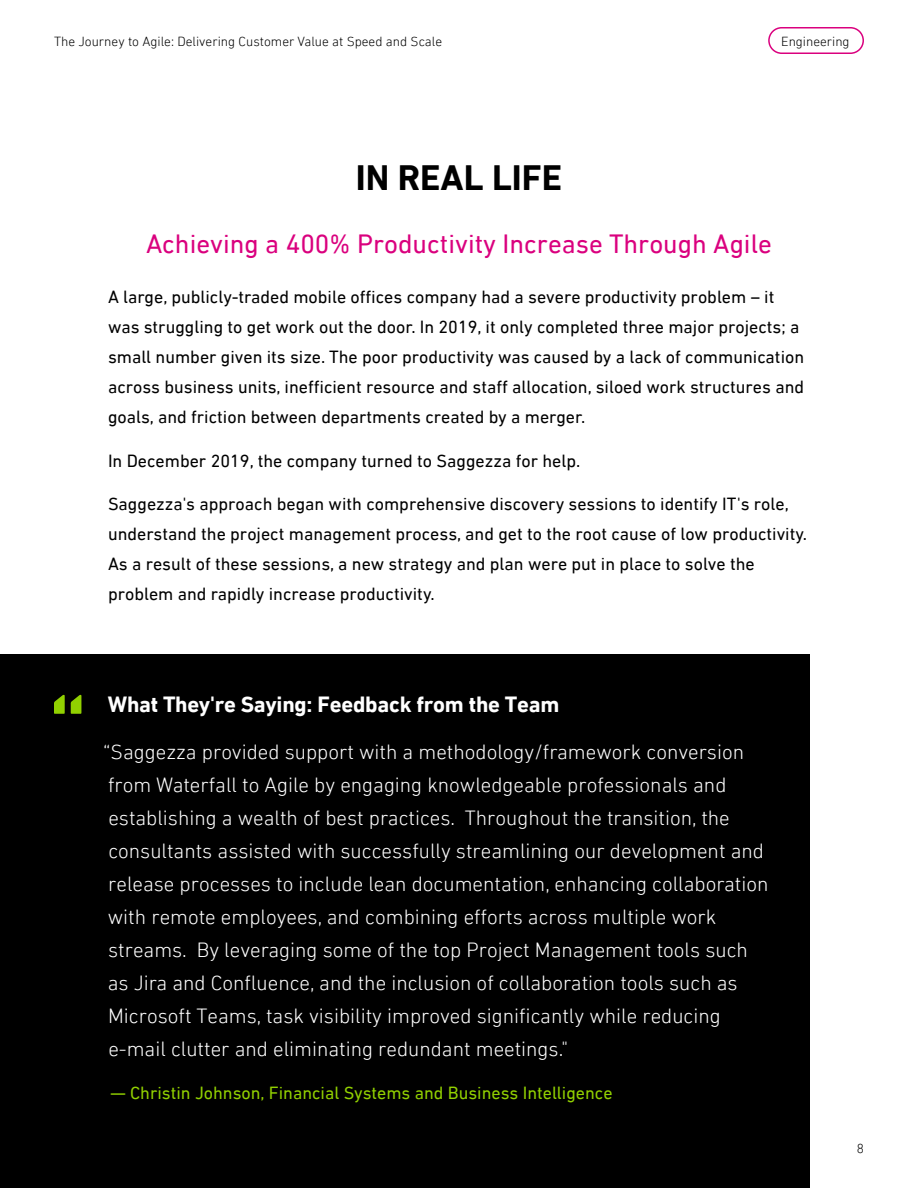
<style>
.page{position:relative;width:918px;height:1188px;background:#fff}
.page>*{position:absolute;margin:0;border:0;box-sizing:border-box;transform-origin:0 0}
.t1{font:700 36px "DIN Next LT Pro";color:#000}
.t2{font:27px "DIN Next LT Pro";color:#da007e}
.t3{font:700 22.5px "DIN Next LT Pro";letter-spacing:-.01em;color:#fff}
.t4{font:300 21px/33px "DIN Next LT Pro";color:#fff}
.t5{font:18px/30px "DIN Next LT Pro";color:#000}
.t6{font:18px "DIN Next LT Pro";color:#91d000}
.t7{font:300 13.5px "DIN Next LT Pro";color:#000}
.t8{font:300 13.35px "DIN Next LT Pro";color:#000}
</style>
<div class="page">
<div style="left:0;top:654px;width:810px;height:534px;background:#000"></div>
<svg style="left:54px;top:695px;width:27px;height:19px"></svg>
<div style="left:768px;top:27px;width:96px;height:27px;border:2px solid #da007e;border-radius:13px"></div>
<p class="t7" style="left:54px;top:33px;width:390px">The Journey to Agile: Delivering Customer Value at Speed and Scale</p>
<p class="t8" style="left:781px;top:34px;width:70px">Engineering</p>
<h1 class="t1" style="left:356px;top:157px;width:208px">IN REAL LIFE</h1>
<h2 class="t2" style="left:146px;top:228px;width:627px">Achieving a 400% Productivity Increase Through Agile</h2>
<p class="t5" style="left:108px;top:282px;width:698px">A large, publicly-traded mobile offices company had a severe productivity problem – it was struggling to get work out the door. In 2019, it only completed three major projects; a small number given its size. The poor productivity was caused by a lack of communication across business units, inefficient resource and staff allocation, siloed work structures and goals, and friction between departments created by a merger.</p>
<p class="t5" style="left:108px;top:446px;width:474px">In December 2019, the company turned to Saggezza for help.</p>
<p class="t5" style="left:108px;top:489px;width:701px">Saggezza's approach began with comprehensive discovery sessions to identify IT's role, understand the project management process, and get to the root cause of low productivity.<br>As a result of these sessions, a new strategy and plan were put in place to solve the problem and rapidly increase productivity.</p>
<p class="t3" style="left:108px;top:692px;width:453px">What They're Saying: Feedback from the Team</p>
<p class="t4" style="left:103px;top:735px;width:667px">“Saggezza provided support with a methodology/framework conversion from Waterfall to Agile by engaging knowledgeable professionals and establishing a wealth of best practices. Throughout the transition, the consultants assisted with successfully streamlining our development and release processes to include lean documentation, enhancing collaboration with remote employees, and combining efforts across multiple work streams. By leveraging some of the top Project Management tools such as Jira and Confluence, and the inclusion of collaboration tools such as Microsoft Teams, task visibility improved significantly while reducing e-mail clutter and eliminating redundant meetings."</p>
<p class="t6" style="left:111px;top:1083px;width:504px">— Christin Johnson, Financial Systems and Business Intelligence</p>
<p class="t7" style="left:857px;top:1140px;width:9px">8</p>
</div>
